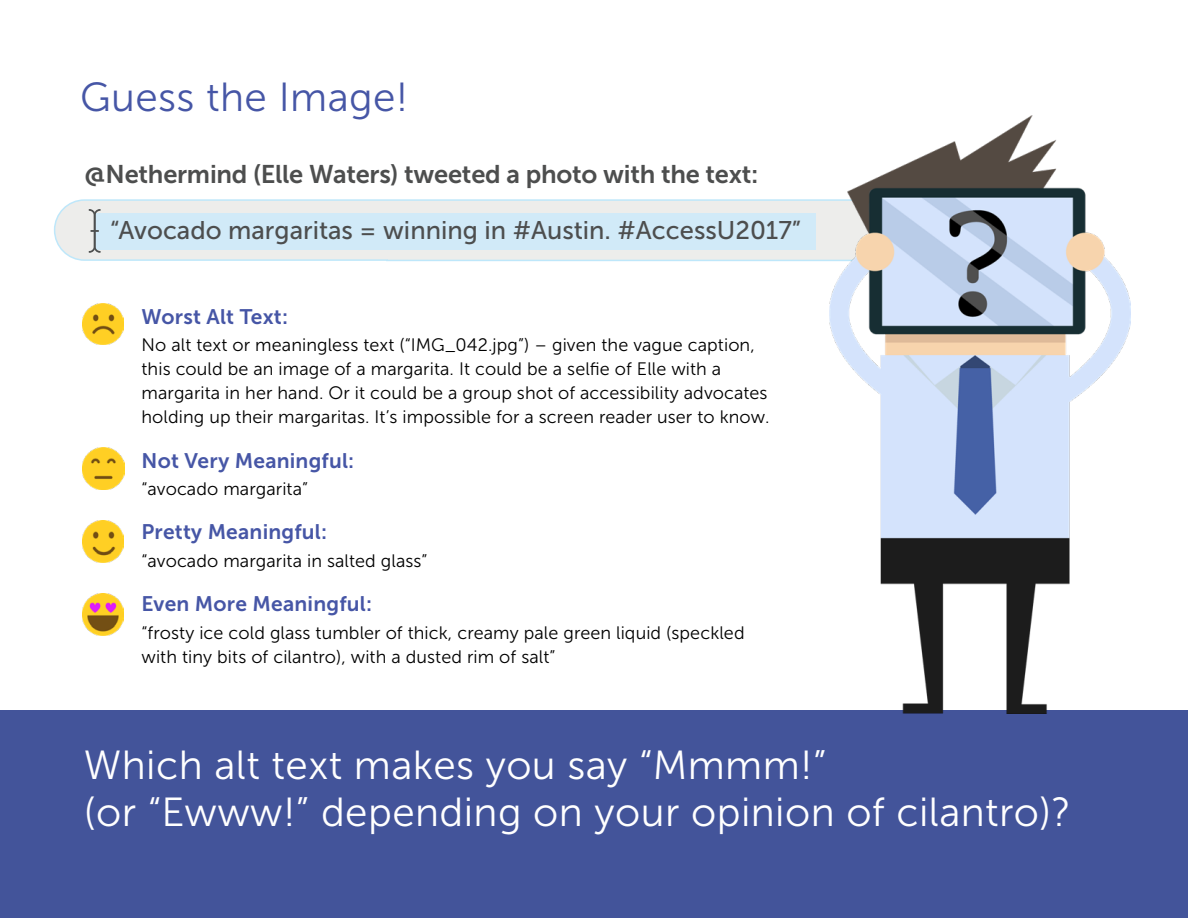
<style>
.page{position:relative;width:1188px;height:918px;background:#fff}
.page>*{position:absolute;margin:0;border:0;box-sizing:border-box;transform-origin:0 0}
.t1{font:40.5px/46.5px "Museo Sans 300";letter-spacing:.01em;color:#fff}
.t2{font:40.5px "Museo Sans 300";letter-spacing:.01em;color:#4656a6}
.t3{font:25.5px "Museo Sans 500";color:#4d4e4e}
.t4{font:25.5px "Museo Sans 700";letter-spacing:-.01em;color:#4d4e4e}
.t5{font:21px "Museo Sans 700";letter-spacing:.01em;color:#4656a6}
.t6{font:18px/24px "Museo Sans 300";letter-spacing:.005em;color:#000}
</style>
<div class="page">
<div style="left:0;top:711px;width:1188px;height:207px;background:#43549a"></div>
<div style="left:55px;top:200px;width:894px;height:60px;background:#ededeb;border-radius:30px"></div>
<div style="left:54px;top:199px;width:896px;height:62px;border:2px solid #bee7fa;border-radius:30px"></div>
<div style="left:94px;top:213px;width:722px;height:37px;background:#d1eaf8"></div>
<svg style="left:89px;top:209px;width:12px;height:44px"></svg>
<img style="left:829px;top:116px;width:301px;height:598px">
<img style="left:82px;top:303px;width:42px;height:42px">
<img style="left:82px;top:448px;width:42px;height:42px">
<img style="left:82px;top:521px;width:42px;height:42px">
<img style="left:82px;top:594px;width:42px;height:42px">
<h1 class="t2" style="left:80px;top:76px;width:330px">Guess the Image!</h1>
<h2 class="t4" style="left:85px;top:160px;width:676px">@Nethermind (Elle Waters) tweeted a photo with the text:</h2>
<h2 class="t3" style="left:110px;top:216px;width:693px">“Avocado margaritas = winning in #Austin. #AccessU2017”</h2>
<p class="t5" style="left:142px;top:305px;width:148px">Worst Alt Text:</p>
<p class="t6" style="left:142px;top:333px;width:630px">No alt text or meaningless text (“IMG_042.jpg”) – given the vague caption, this could be an image of a margarita. It could be a selfie of Elle with a margarita in her hand. Or it could be a group shot of accessibility advocates holding up their margaritas. It’s impossible for a screen reader user to know.</p>
<p class="t5" style="left:142px;top:449px;width:214px">Not Very Meaningful:</p>
<p class="t6" style="left:142px;top:477px;width:168px">“avocado margarita”</p>
<p class="t5" style="left:142px;top:521px;width:187px">Pretty Meaningful:</p>
<p class="t6" style="left:142px;top:549px;width:287px">“avocado margarita in salted glass”</p>
<p class="t5" style="left:142px;top:592px;width:232px">Even More Meaningful:</p>
<p class="t6" style="left:142px;top:621px;width:605px">“frosty ice cold glass tumbler of thick, creamy pale green liquid (speckled with tiny bits of cilantro), with a dusted rim of salt”</p>
<h1 class="t1" style="left:84px;top:742px;width:989px">Which alt text makes you say “Mmmm!”<br>(or “Ewww!” depending on your opinion of cilantro)?</h1>
</div>
